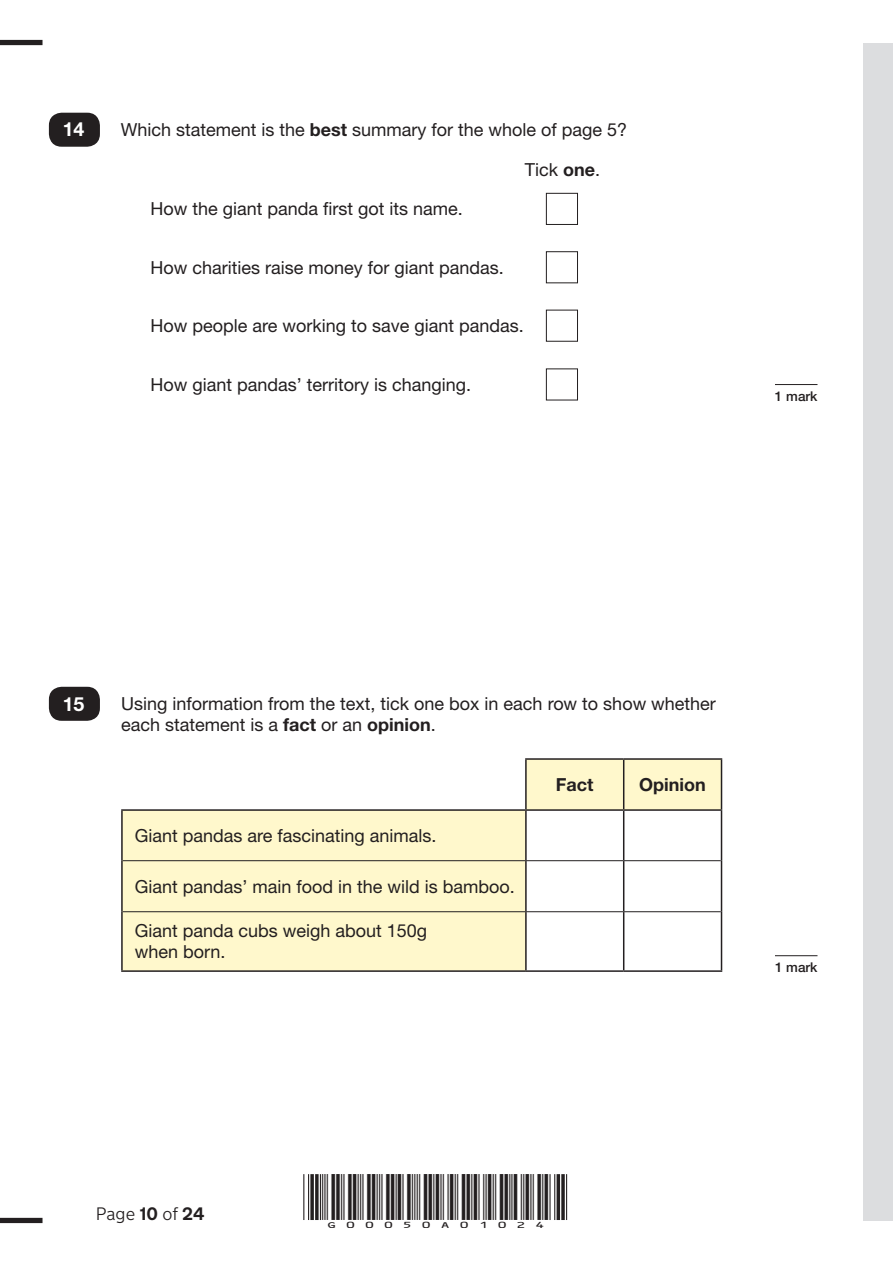
<style>
.page{position:relative;width:893px;height:1263px;background:#fff}
.page>*{position:absolute;margin:0;border:0;box-sizing:border-box;transform-origin:0 0}
.t1{font:700 19.5px "Helvetica Neue LT Std";color:#fff}
.t2{font:18px/21px "Helvetica Neue LT Std";color:#231f20}
.t3{font:700 18px "Helvetica Neue LT Std";color:#231f20}
.t4{font:300 18px "New Transport";color:#231f20}
.t5{font:15px "ID Automation HC39 M";color:#231f20;scale:1.3 1}
.t6{font:500 13.5px "Helvetica Neue LT Std";color:#231f20}
.s1{font-weight:700}
</style>
<div class="page">
<div style="left:546px;top:193px;width:32px;height:32px;border:1px solid #231f20"></div>
<div style="left:546px;top:251px;width:32px;height:32px;border:1px solid #231f20"></div>
<div style="left:546px;top:310px;width:32px;height:32px;border:1px solid #231f20"></div>
<div style="left:546px;top:368px;width:32px;height:32px;border:1px solid #231f20"></div>
<hr style="left:775px;top:384px;width:42px;height:1px;background:#231f20">
<div style="left:49px;top:113px;width:51px;height:34px;background:#231f20;border-radius:13px"></div>
<svg style="left:123px;top:760px;width:598px;height:210px;fill:#fff8cc"></svg>
<hr style="left:525px;top:758px;width:99px;height:2px;background:#231f20">
<hr style="left:525px;top:760px;width:2px;height:49px;background:#231f20">
<hr style="left:624px;top:758px;width:98px;height:2px;background:#231f20">
<hr style="left:623px;top:760px;width:1px;height:49px;background:#231f20">
<hr style="left:721px;top:760px;width:1px;height:49px;background:#231f20">
<hr style="left:121px;top:811px;width:2px;height:50px;background:#231f20">
<hr style="left:525px;top:811px;width:2px;height:49px;background:#231f20">
<hr style="left:623px;top:811px;width:1px;height:49px;background:#231f20">
<hr style="left:721px;top:811px;width:1px;height:50px;background:#231f20">
<hr style="left:121px;top:861px;width:2px;height:51px;background:#231f20">
<hr style="left:525px;top:861px;width:2px;height:50px;background:#231f20">
<hr style="left:623px;top:861px;width:1px;height:50px;background:#231f20">
<hr style="left:721px;top:861px;width:1px;height:51px;background:#231f20">
<hr style="left:121px;top:912px;width:2px;height:58px;background:#231f20">
<hr style="left:525px;top:912px;width:2px;height:58px;background:#231f20">
<hr style="left:623px;top:912px;width:1px;height:58px;background:#231f20">
<hr style="left:721px;top:912px;width:1px;height:58px;background:#231f20">
<hr style="left:121px;top:970px;width:405px;height:2px;background:#231f20">
<hr style="left:526px;top:970px;width:98px;height:2px;background:#231f20">
<hr style="left:624px;top:970px;width:98px;height:2px;background:#231f20">
<hr style="left:526px;top:809px;width:98px;height:2px;background:#231f20">
<hr style="left:624px;top:809px;width:98px;height:2px;background:#231f20">
<hr style="left:121px;top:809px;width:405px;height:2px;background:#231f20">
<hr style="left:123px;top:911px;width:403px;height:1px;background:#231f20">
<hr style="left:526px;top:911px;width:98px;height:1px;background:#231f20">
<hr style="left:624px;top:911px;width:97px;height:1px;background:#231f20">
<hr style="left:526px;top:860px;width:98px;height:1px;background:#231f20">
<hr style="left:624px;top:860px;width:97px;height:1px;background:#231f20">
<hr style="left:123px;top:860px;width:403px;height:1px;background:#231f20">
<hr style="left:775px;top:955px;width:42px;height:1px;background:#231f20">
<div style="left:49px;top:687px;width:51px;height:34px;background:#231f20;border-radius:13px"></div>
<hr style="left:320px;top:1174px;width:1px;height:46px;background:#231f20">
<hr style="left:308px;top:1174px;width:1px;height:46px;background:#231f20">
<hr style="left:303px;top:1174px;width:1px;height:46px;background:#231f20">
<svg style="left:315px;top:1174px;width:4px;height:46px"></svg>
<svg style="left:310px;top:1174px;width:4px;height:46px"></svg>
<hr style="left:566px;top:1174px;width:1px;height:46px;background:#231f20">
<hr style="left:554px;top:1174px;width:1px;height:46px;background:#231f20">
<hr style="left:549px;top:1174px;width:2px;height:46px;background:#231f20">
<svg style="left:561px;top:1174px;width:4px;height:46px"></svg>
<hr style="left:557px;top:1174px;width:3px;height:46px;background:#231f20">
<div style="left:0;top:40px;width:43px;height:5px;background:#231f20"></div>
<div style="left:0;top:1218px;width:43px;height:5px;background:#231f20"></div>
<div style="left:863px;top:43px;width:30px;height:1177px;background:#dcdddf"></div>
<p class="t1" style="left:63px;top:117px;width:23px">14</p>
<p class="t2" style="left:121px;top:119px;width:508px">Which statement is the <span class="s1">best</span> summary for the whole of page 5?</p>
<p class="t2" style="left:525px;top:159px;width:77px">Tick <span class="s1">one</span>.</p>
<p class="t2" style="left:151px;top:198px;width:314px">How the giant panda first got its name.</p>
<p class="t2" style="left:151px;top:257px;width:355px">How charities raise money for giant pandas.</p>
<p class="t2" style="left:151px;top:315px;width:375px">How people are working to save giant pandas.</p>
<p class="t2" style="left:151px;top:374px;width:322px">How giant pandas’ territory is changing.</p>
<p class="t6" style="left:775px;top:388px;width:44px">1 mark</p>
<p class="t1" style="left:63px;top:691px;width:23px">15</p>
<p class="t2" style="left:121px;top:693px;width:596px">Using information from the text, tick one box in each row to show whether each statement is a <span class="s1">fact</span> or an <span class="s1">opinion</span>.</p>
<p class="t2" style="left:135px;top:824px;width:303px">Giant pandas are fascinating animals.</p>
<p class="t2" style="left:135px;top:875px;width:382px">Giant pandas’ main food in the wild is bamboo.</p>
<p class="t2" style="left:135px;top:920px;width:294px">Giant panda cubs weigh about 150g when born.</p>
<p class="t3" style="left:556px;top:773px;width:39px">Fact</p>
<p class="t3" style="left:639px;top:773px;width:68px">Opinion</p>
<p class="t6" style="left:775px;top:959px;width:44px">1 mark</p>
<p class="t4" style="left:96px;top:1203px;width:111px">Page <span class="s1">10</span> of <span class="s1">24</span></p>
<p class="t5" style="left:322px;top:1206px;width:176px">g00050A01024</p>
</div>
